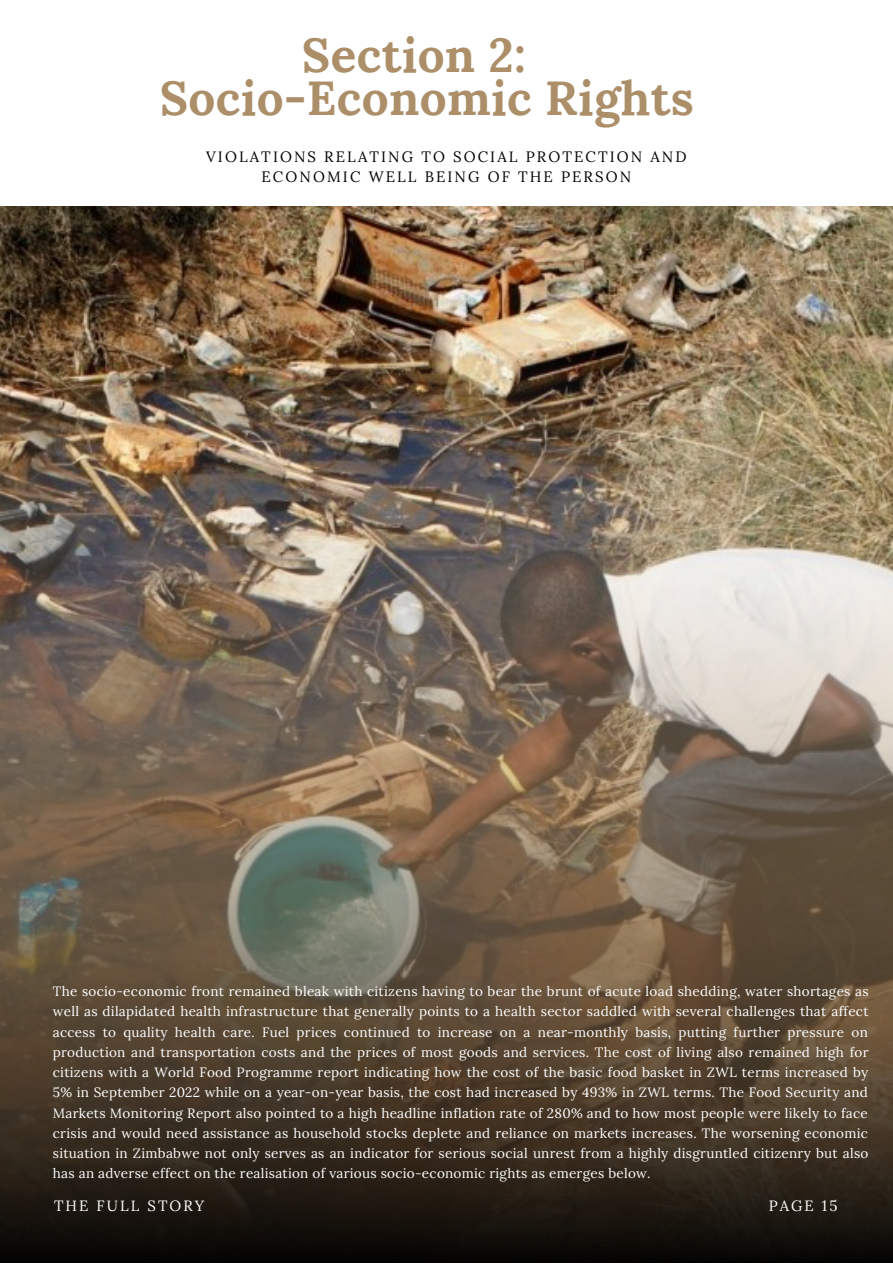
<style>
.page{position:relative;width:893px;height:1264px;background:#fff}
.page>*{position:absolute;margin:0;border:0;box-sizing:border-box;transform-origin:0 0}
.t1{font:700 47.55px/42.8px "Lora";letter-spacing:.01em;color:#ac8f69;text-align:center}
.t2{font:15px/20.2px "Lora";letter-spacing:.14em;color:#000;text-align:center}
.t3{font:14.85px "Lora";letter-spacing:.14em;color:#fefefe}
.t4{font:14.85px "Lora";letter-spacing:.14em;color:#fff}
.t5{font:13.5px/20.2px "Lora";letter-spacing:.02em;color:#fefefe;text-align:justify}
</style>
<div class="page">
<img style="left:0;top:206px;width:892px;height:133px">
<img style="left:0;top:339px;width:892px;height:923px">
<h1 class="t1" style="left:160px;top:34px;width:535px">Section 2:<br>Socio-Economic Rights</h1>
<p class="t2" style="left:206px;top:146px;width:482px">VIOLATIONS RELATING TO SOCIAL PROTECTION AND<br>ECONOMIC WELL BEING OF THE PERSON</p>
<p class="t5" style="left:53px;top:981px;width:817px">The socio-economic front remained bleak with citizens having to bear the brunt of acute load shedding, water shortages as well as dilapidated health infrastructure that generally points to a health sector saddled with several challenges that affect access to quality health care. Fuel prices continued to increase on a near-monthly basis, putting further pressure on production and transportation costs and the prices of most goods and services. The cost of living also remained high for citizens with a World Food Programme report indicating how the cost of the basic food basket in ZWL terms increased by 5% in September 2022 while on a year-on-year basis, the cost had increased by 493% in ZWL terms. The Food Security and Markets Monitoring Report also pointed to a high headline inflation rate of 280% and to how most people were likely to face crisis and would need assistance as household stocks deplete and reliance on markets increases. The worsening economic situation in Zimbabwe not only serves as an indicator for serious social unrest from a highly disgruntled citizenry but also has an adverse effect on the realisation of various socio-economic rights as emerges below.</p>
<p class="t3" style="left:54px;top:1195px;width:152px">THE FULL STORY</p>
<p class="t4" style="left:768px;top:1195px;width:70px">PAGE 15</p>
</div>
